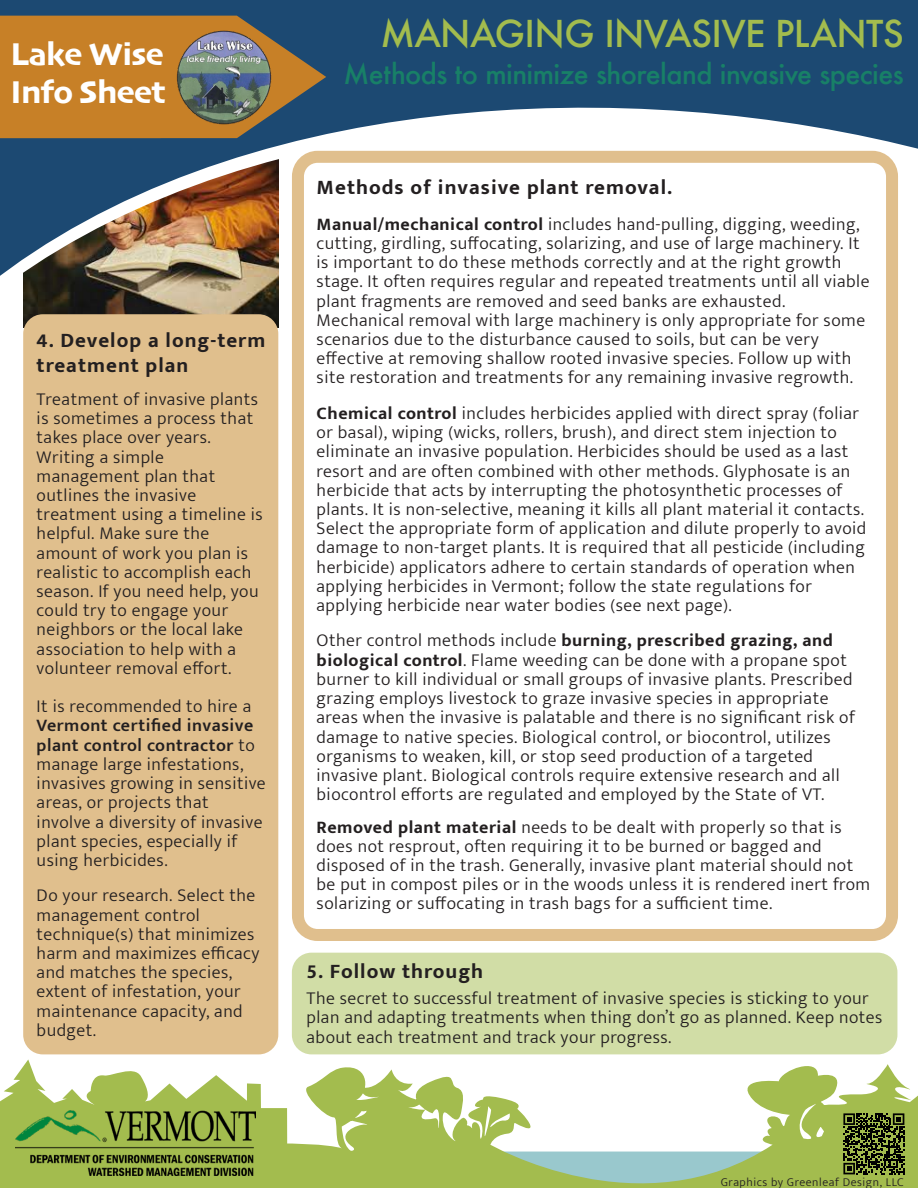
<style>
.page{position:relative;width:918px;height:1188px;background:#fff}
.page>*{position:absolute;margin:0;border:0;box-sizing:border-box;transform-origin:0 0}
.t1{font:500 36px "Futura";letter-spacing:-.02em;color:#a3bc4e}
.t2{font:33px/37.2px "Skia";letter-spacing:-.02em;color:#fff}
.t3{font:500 27px "Futura";letter-spacing:-.02em;color:#188067}
.t4{font:700 21px/25.2px "Mukta Mahee";letter-spacing:.05em;color:#231f20}
.t5{font:300 18px/19.2px "Mukta Mahee";letter-spacing:.03em;color:#231f20}
.t6{font:300 12px "Mukta Mahee";letter-spacing:.05em;color:#231f20}
.s1{font-weight:600}
.s2{font-weight:700}
</style>
<div class="page">
<img style="left:24px;top:300px;width:254px;height:28px">
<svg style="left:23px;top:286px;width:256px;height:14px;background:#716753"></svg>
<svg style="left:0;top:138px;width:918px;height:148px"></svg>
<svg style="left:0;top:1059px;width:918px;height:128px"></svg>
<svg style="left:0;top:0;width:918px;height:138px;background:#536672"></svg>
<img style="left:15px;top:1110px;width:240px;height:65px">
<img style="left:163px;top:12px;width:125px;height:125px">
<svg style="left:843px;top:1113px;width:61px;height:61px;background:#444f20"></svg>
<div style="left:292px;top:952px;width:605px;height:102px;background:#d1dda6;border-radius:20px"></div>
<div style="left:23px;top:314px;width:255px;height:740px;background:#e0bf8d;border-radius:20px"></div>
<div style="left:292px;top:151px;width:606px;height:790px;border:12px solid #e0bf8d;border-radius:20px"></div>
<h2 class="t2" style="left:11px;top:38px;width:157px">Lake Wise<br>Info Sheet</h2>
<p class="t4" style="left:37px;top:327px;width:230px">4. Develop a long-term treatment plan</p>
<p class="t5" style="left:37px;top:389px;width:227px">Treatment of invasive plants is sometimes a process that takes place over years.<br>Writing a simple management plan that outlines the invasive treatment using a timeline is helpful. Make sure the amount of work you plan is realistic to accomplish each season. If you need help, you could try to engage your neighbors or the local lake association to help with a volunteer removal effort.</p>
<p class="t5" style="left:37px;top:696px;width:216px">It is recommended to hire a</p>
<p class="t5" style="left:37px;top:715px;width:230px"><span class="s1">Vermont certified invasive plant control contractor</span> to manage large infestations, invasives growing in sensitive areas, or projects that involve a diversity of invasive plant species, especially if using herbicides.</p>
<p class="t5" style="left:37px;top:885px;width:224px">Do your research. Select the management control technique(s) that minimizes harm and maximizes efficacy and matches the species, extent of infestation, your maintenance capacity, and budget.</p>
<h1 class="t1" style="left:380px;top:9px;width:525px">MANAGING INVASIVE PLANTS</h1>
<h3 class="t3" style="left:344px;top:56px;width:562px">Methods to minimize shoreland invasive species</h3>
<p class="t4" style="left:317px;top:174px;width:357px">Methods of invasive plant removal.</p>
<p class="t5" style="left:317px;top:214px;width:554px"><span class="s2">Manual/mechanical control</span> includes hand-pulling, digging, weeding, cutting, girdling, suffocating, solarizing, and use of large machinery. It is important to do these methods correctly and at the right growth stage. It often requires regular and repeated treatments until all viable plant fragments are removed and seed banks are exhausted.<br>Mechanical removal with large machinery is only appropriate for some scenarios due to the disturbance caused to soils, but can be very effective at removing shallow rooted invasive species. Follow up with site restoration and treatments for any remaining invasive regrowth.</p>
<p class="t5" style="left:317px;top:403px;width:551px"><span class="s2">Chemical control</span> includes herbicides applied with direct spray (foliar or basal), wiping (wicks, rollers, brush), and direct stem injection to eliminate an invasive population. Herbicides should be used as a last resort and are often combined with other methods. Glyphosate is an herbicide that acts by interrupting the photosynthetic processes of plants. It is non-selective, meaning it kills all plant material it contacts.<br>Select the appropriate form of application and dilute properly to avoid damage to non-target plants. It is required that all pesticide (including herbicide) applicators adhere to certain standards of operation when applying herbicides in Vermont; follow the state regulations for applying herbicide near water bodies (see next page).</p>
<p class="t5" style="left:317px;top:630px;width:540px">Other control methods include <span class="s2">burning, prescribed grazing, and biological control</span>. Flame weeding can be done with a propane spot burner to kill individual or small groups of invasive plants. Prescribed grazing employs livestock to graze invasive species in appropriate areas when the invasive is palatable and there is no significant risk of damage to native species. Biological control, or biocontrol, utilizes organisms to weaken, kill, or stop seed production of a targeted invasive plant. Biological controls require extensive research and all biocontrol efforts are regulated and employed by the State of VT.</p>
<p class="t5" style="left:317px;top:816px;width:555px"><span class="s2">Removed plant material</span> needs to be dealt with properly so that is does not resprout, often requiring it to be burned or bagged and disposed of in the trash. Generally, invasive plant material should not be put in compost piles or in the woods unless it is rendered inert from solarizing or suffocating in trash bags for a sufficient time.</p>
<p class="t4" style="left:307px;top:957px;width:178px">5. Follow through</p>
<p class="t5" style="left:307px;top:988px;width:577px">The secret to successful treatment of invasive species is sticking to your plan and adapting treatments when thing don’t go as planned. Keep notes about each treatment and track your progress.</p>
<p class="t6" style="left:721px;top:1174px;width:184px">Graphics by Greenleaf Design, LLC</p>
</div>
